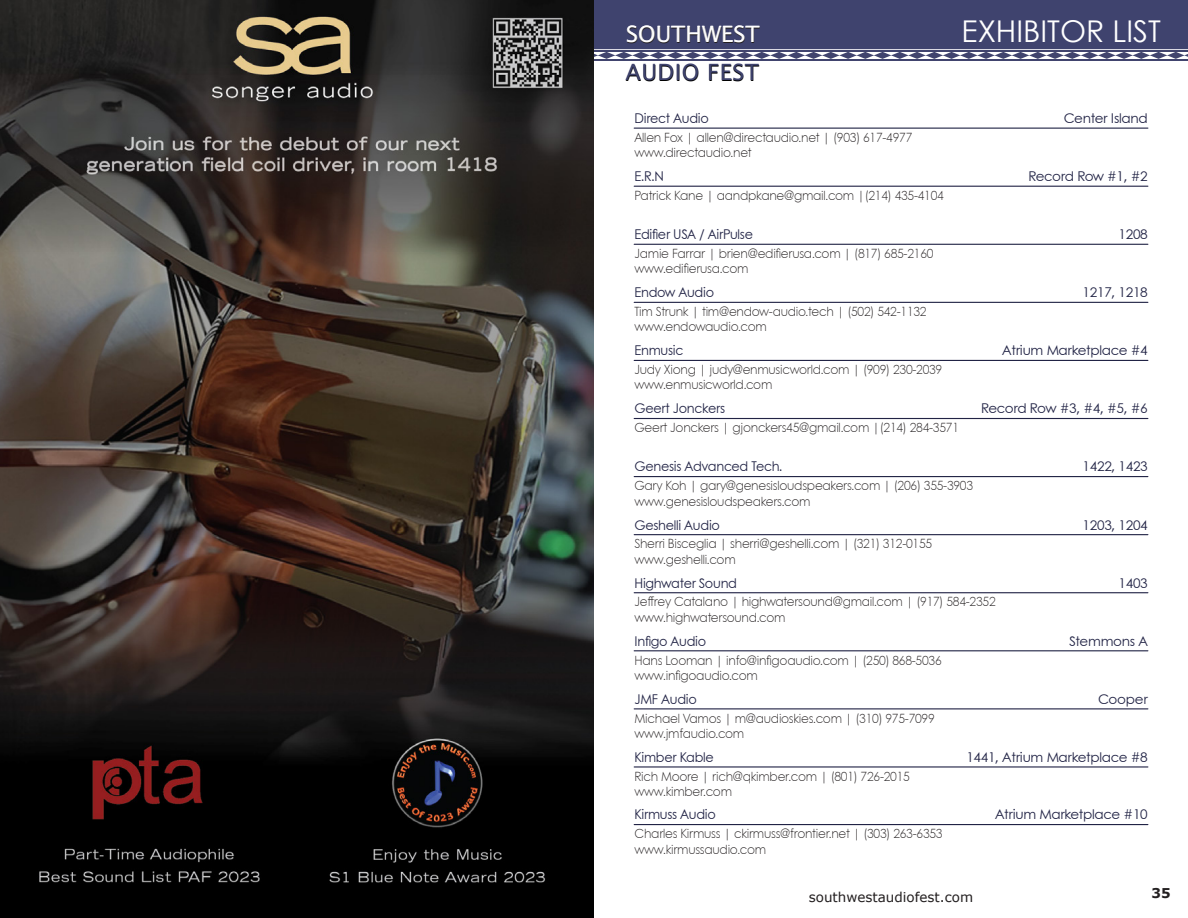
<style>
.page{position:relative;width:1188px;height:918px;background:#fff}
.page>*{position:absolute;margin:0;border:0;box-sizing:border-box;transform-origin:0 0}
.t1{font:30px "Century Gothic";color:#fff}
.t2{font:22.5px/38.4px "Lucida Sans";color:#fff}
.BrandsRoom{font:13.5px "Century Gothic Paneuropean";letter-spacing:-.02em;color:#212345}
.Brands{font:13.5px "Century Gothic Paneuropean";letter-spacing:-.02em;color:#212345;scale:.95 1}
.t3{font:13.5px "Verdana";color:#231f20}
.t4{font:700 13.5px "Verdana";color:#231f20}
.Brands_Type{font:300 12.75px "Century Gothic Paneuropean";letter-spacing:-.02em;color:#231f20;scale:.95 1}
.s1{color:#000}
</style>
<div class="page">
<svg style="left:594px;top:0;width:594px;height:60px;background:#4c5078"></svg>
<hr style="left:634px;top:128px;width:514px;height:1px;background:#212345">
<hr style="left:634px;top:476px;width:514px;height:1px;background:#212345">
<hr style="left:634px;top:302px;width:514px;height:1px;background:#212345">
<hr style="left:634px;top:650px;width:514px;height:1px;background:#212345">
<hr style="left:634px;top:186px;width:514px;height:1px;background:#212345">
<hr style="left:634px;top:534px;width:514px;height:1px;background:#212345">
<hr style="left:634px;top:360px;width:514px;height:1px;background:#212345">
<hr style="left:634px;top:708px;width:514px;height:1px;background:#212345">
<hr style="left:634px;top:244px;width:514px;height:1px;background:#212345">
<hr style="left:634px;top:592px;width:514px;height:1px;background:#212345">
<hr style="left:634px;top:418px;width:514px;height:1px;background:#212345">
<hr style="left:634px;top:766px;width:514px;height:2px;background:#212345">
<hr style="left:634px;top:824px;width:514px;height:1px;background:#212345">
<img style="left:0;top:0;width:594px;height:918px">
<p class="t2" style="left:626px;top:15px;width:136px">SOUTHWEST<br><span class="s1">AUDIO FEST</span></p>
<p class="t1" style="left:962px;top:10px;width:201px">EXHIBITOR LIST</p>
<p class="Brands" style="left:634px;top:110px;width:80px">Direct Audio</p>
<p class="BrandsRoom" style="left:1064px;top:110px;width:86px">Center Island</p>
<p class="Brands_Type" style="left:634px;top:129px;width:294px">Allen Fox | allen@directaudio.net | (903) 617-4977</p>
<p class="Brands_Type" style="left:634px;top:145px;width:125px">www.directaudio.net</p>
<p class="Brands" style="left:634px;top:168px;width:32px">E.R.N</p>
<p class="Brands_Type" style="left:634px;top:187px;width:327px">Patrick Kane | aandpkane@gmail.com |(214) 435-4104</p>
<p class="Brands" style="left:634px;top:226px;width:126px">Edifier USA / AirPulse</p>
<p class="Brands_Type" style="left:634px;top:246px;width:316px">Jamie Farrar | brien@edifierusa.com | (817) 685-2160</p>
<p class="Brands_Type" style="left:634px;top:261px;width:122px">www.edifierusa.com</p>
<p class="Brands" style="left:634px;top:284px;width:85px">Endow Audio</p>
<p class="Brands_Type" style="left:634px;top:304px;width:309px">Tim Strunk | tim@endow-audio.tech | (502) 542-1132</p>
<p class="Brands_Type" style="left:634px;top:319px;width:141px">www.endowaudio.com</p>
<p class="Brands" style="left:634px;top:342px;width:53px">Enmusic</p>
<p class="Brands_Type" style="left:634px;top:362px;width:326px">Judy Xiong | judy@enmusicworld.com | (909) 230-2039</p>
<p class="Brands_Type" style="left:634px;top:377px;width:147px">www.enmusicworld.com</p>
<p class="Brands" style="left:634px;top:400px;width:97px">Geert Jonckers</p>
<p class="Brands_Type" style="left:634px;top:420px;width:343px">Geert Jonckers | gjonckers45@gmail.com |(214) 284-3571</p>
<p class="BrandsRoom" style="left:1028px;top:168px;width:121px">Record Row #1, #2</p>
<p class="BrandsRoom" style="left:1119px;top:226px;width:31px">1208</p>
<p class="BrandsRoom" style="left:1083px;top:284px;width:67px">1217, 1218</p>
<p class="BrandsRoom" style="left:1002px;top:342px;width:147px">Atrium Marketplace #4</p>
<p class="BrandsRoom" style="left:981px;top:400px;width:168px">Record Row #3, #4, #5, #6</p>
<p class="Brands" style="left:634px;top:458px;width:157px">Genesis Advanced Tech.</p>
<p class="Brands_Type" style="left:634px;top:478px;width:358px">Gary Koh | gary@genesisloudspeakers.com | (206) 355-3903</p>
<p class="Brands_Type" style="left:634px;top:493px;width:187px">www.genesisloudspeakers.com</p>
<p class="Brands" style="left:634px;top:516px;width:91px">Geshelli Audio</p>
<p class="Brands_Type" style="left:634px;top:536px;width:315px">Sherri Bisceglia | sherri@geshelli.com | (321) 312-0155</p>
<p class="Brands_Type" style="left:634px;top:551px;width:108px">www.geshelli.com</p>
<p class="Brands" style="left:634px;top:574px;width:109px">Highwater Sound</p>
<p class="BrandsRoom" style="left:1083px;top:458px;width:67px">1422, 1423</p>
<p class="BrandsRoom" style="left:1083px;top:516px;width:67px">1203, 1204</p>
<p class="BrandsRoom" style="left:1119px;top:574px;width:31px">1403</p>
<p class="Brands_Type" style="left:634px;top:594px;width:382px">Jeffrey Catalano | highwatersound@gmail.com | (917) 584-2352</p>
<p class="Brands_Type" style="left:634px;top:609px;width:161px">www.highwatersound.com</p>
<p class="Brands" style="left:634px;top:632px;width:77px">Infigo Audio</p>
<p class="Brands_Type" style="left:634px;top:652px;width:325px">Hans Looman | info@infigoaudio.com | (250) 868-5036</p>
<p class="Brands_Type" style="left:634px;top:667px;width:131px">www.infigoaudio.com</p>
<p class="Brands" style="left:634px;top:690px;width:67px">JMF Audio</p>
<p class="Brands_Type" style="left:634px;top:710px;width:318px">Michael Vamos | m@audioskies.com | (310) 975-7099</p>
<p class="Brands_Type" style="left:634px;top:725px;width:117px">www.jmfaudio.com</p>
<p class="BrandsRoom" style="left:1069px;top:632px;width:80px">Stemmons A</p>
<p class="BrandsRoom" style="left:1098px;top:690px;width:51px">Cooper</p>
<p class="Brands" style="left:634px;top:748px;width:85px">Kimber Kable</p>
<p class="Brands_Type" style="left:634px;top:768px;width:291px">Rich Moore | rich@qkimber.com | (801) 726-2015</p>
<p class="Brands_Type" style="left:634px;top:784px;width:104px">www.kimber.com</p>
<p class="Brands_Type" style="left:634px;top:826px;width:326px">Charles Kirmuss | ckirmuss@frontier.net | (303) 263-6353</p>
<p class="Brands_Type" style="left:634px;top:841px;width:140px">www.kirmussaudio.com</p>
<p class="Brands" style="left:634px;top:806px;width:87px">Kirmuss Audio</p>
<p class="BrandsRoom" style="left:966px;top:748px;width:183px">1441, Atrium Marketplace #8</p>
<p class="BrandsRoom" style="left:995px;top:806px;width:154px">Atrium Marketplace #10</p>
<p class="t3" style="left:809px;top:888px;width:166px">southwestaudiofest.com</p>
<p class="t4" style="left:1151px;top:884px;width:21px">35</p>
</div>
